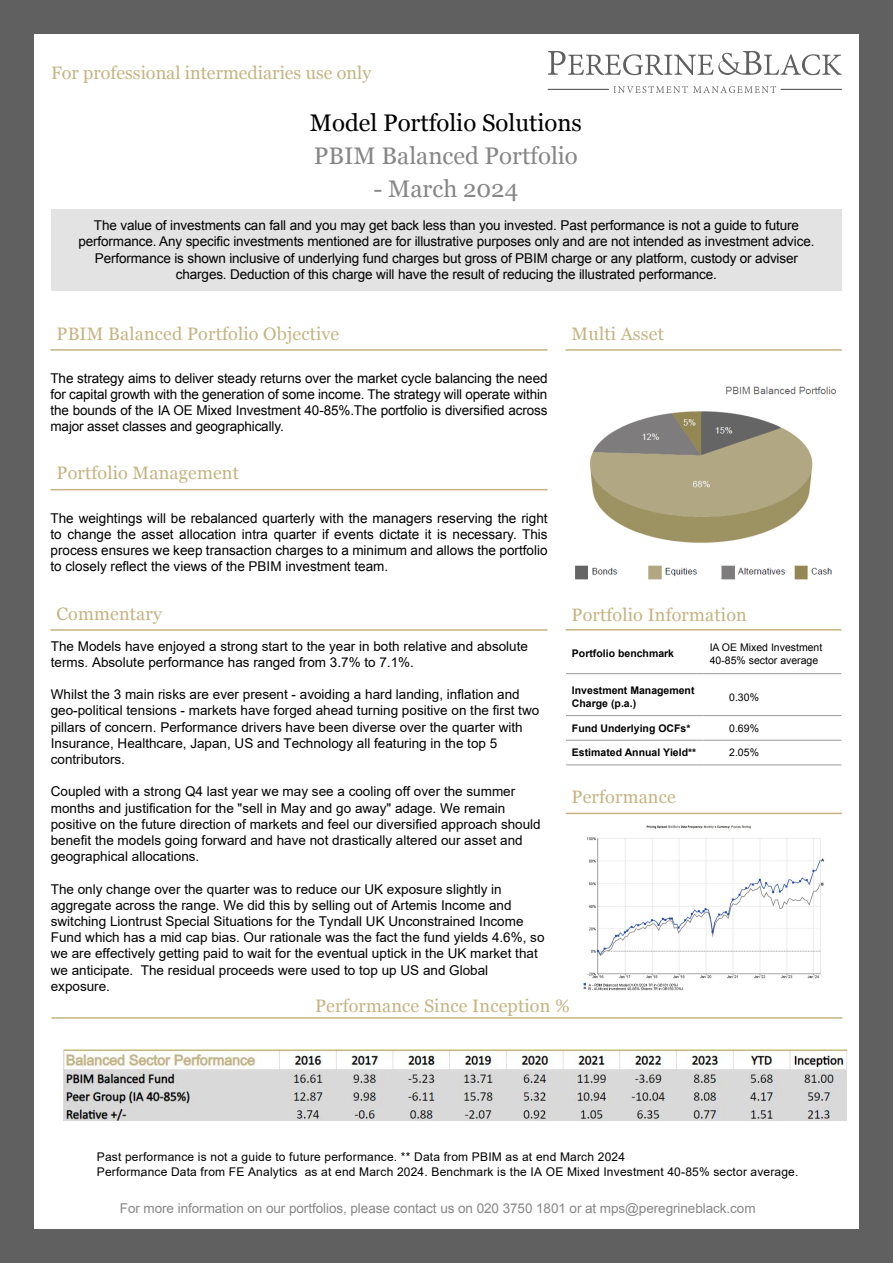
<style>
.page{position:relative;width:893px;height:1263px;background:#606060}
.page>*{position:absolute;margin:0;border:0;box-sizing:border-box;transform-origin:0 0}
.t1{font:24px "Georgia";color:#878787}
.t2{font:24px "Georgia";color:#000}
.t3{font:18px "Georgia";letter-spacing:.01em;color:#c5b482}
.t4{font:13.5px/16.2px "Arial";color:#000}
.t5{font:13.5px "Arial";letter-spacing:-.005em;color:#878787}
.t6{font:12px/14.4px "Arial";letter-spacing:.015em;color:#000}
.t7{font:700 10.5px/12.6px "Arial";color:#000}
.t8{font:10.5px/12.6px "Arial";color:#000}
.s1{font-style:inherit}
</style>
<div class="page">
<div style="left:34px;top:34px;width:825px;height:1195px;background:#fff"></div>
<hr style="left:566px;top:349px;width:276px;height:2px;background:#c5b482">
<hr style="left:51px;top:1017px;width:132px;height:2px;background:#c5b482">
<hr style="left:183px;top:1017px;width:110px;height:2px;background:#c5b482">
<hr style="left:293px;top:1017px;width:110px;height:2px;background:#c5b482">
<hr style="left:403px;top:1017px;width:110px;height:2px;background:#c5b482">
<hr style="left:513px;top:1017px;width:110px;height:2px;background:#c5b482">
<hr style="left:623px;top:1017px;width:110px;height:2px;background:#c5b482">
<hr style="left:733px;top:1017px;width:109px;height:2px;background:#c5b482">
<hr style="left:51px;top:349px;width:497px;height:2px;background:#c5b482">
<hr style="left:51px;top:489px;width:497px;height:1px;background:#c5b482">
<hr style="left:51px;top:629px;width:497px;height:2px;background:#c5b482">
<svg style="left:548px;top:51px;width:294px;height:24px"></svg>
<hr style="left:548px;top:89px;width:61px;height:1px;background:#606060">
<hr style="left:781px;top:89px;width:61px;height:1px;background:#606060">
<svg style="left:613px;top:86px;width:163px;height:7px"></svg>
<svg style="left:566px;top:630px;width:275px;height:110px"></svg>
<hr style="left:566px;top:673px;width:138px;height:1px;background:#9d9d9c">
<hr style="left:704px;top:673px;width:137px;height:1px;background:#9d9d9c">
<hr style="left:566px;top:715px;width:138px;height:1px;background:#9d9d9c">
<hr style="left:704px;top:715px;width:137px;height:1px;background:#9d9d9c">
<hr style="left:566px;top:740px;width:138px;height:1px;background:#9d9d9c">
<hr style="left:704px;top:740px;width:137px;height:1px;background:#9d9d9c">
<hr style="left:566px;top:764px;width:138px;height:1px;background:#9d9d9c">
<hr style="left:704px;top:764px;width:137px;height:1px;background:#9d9d9c">
<hr style="left:566px;top:629px;width:275px;height:1px;background:#c5b482">
<div style="left:51px;top:209px;width:790px;height:82px;background:#e3e3e3"></div>
<hr style="left:566px;top:813px;width:276px;height:1px;background:#c5b482">
<img style="left:590px;top:386px;width:247px;height:157px">
<img style="left:575px;top:565px;width:257px;height:15px">
<img style="left:63px;top:1049px;width:783px;height:71px">
<img style="left:583px;top:825px;width:241px;height:165px">
<h2 class="t3" style="left:51px;top:59px;width:322px">For professional intermediaries use only</h2>
<h1 class="t2" style="left:310px;top:105px;width:274px">Model Portfolio Solutions</h1>
<h1 class="t1" style="left:314px;top:138px;width:265px">PBIM Balanced Portfolio</h1>
<h1 class="t1" style="left:373px;top:171px;width:146px">- March 2024</h1>
<p class="t4" style="left:78px;top:217px;width:737px;text-align:center">The value of investments can fall and you may get back less than you invested. Past performance is not a guide to future performance. Any specific investments mentioned are for illustrative purposes only and are not intended as investment advice.<br>Performance is shown inclusive of underlying fund charges but gross of PBIM charge or any platform, custody or adviser charges. Deduction of this charge will have the result of reducing the illustrated performance.</p>
<h2 class="t3" style="left:57px;top:320px;width:284px">PBIM Balanced Portfolio Objective</h2>
<h2 class="t3" style="left:572px;top:320px;width:94px">Multi Asset</h2>
<p class="t4" style="left:51px;top:370px;width:498px;text-align:justify">The strategy aims to deliver steady returns over the market cycle balancing the need for capital growth with the generation of some income. The strategy will operate within the bounds of the IA OE Mixed Investment 40-85%.The portfolio is diversified across major asset classes and geographically.</p>
<h2 class="t3" style="left:57px;top:460px;width:184px">Portfolio Management</h2>
<p class="t4" style="left:51px;top:510px;width:499px;text-align:justify">The weightings will be rebalanced quarterly with the managers reserving the right to change the asset allocation intra quarter if events dictate it is necessary. This process ensures we keep transaction charges to a minimum and allows the portfolio to closely reflect the views of the PBIM investment team.</p>
<h2 class="t3" style="left:57px;top:600px;width:107px">Commentary</h2>
<h2 class="t3" style="left:572px;top:602px;width:177px">Portfolio Information</h2>
<p class="t4" style="left:51px;top:638px;width:479px">The Models have enjoyed a strong start to the year in both relative and absolute terms. Absolute performance has ranged from 3.7% to 7.1%.</p>
<p class="t4" style="left:51px;top:686px;width:490px">Whilst the 3 main risks are ever present - avoiding a hard landing, inflation and geo-political tensions - markets have forged ahead turning positive on the first two pillars of concern. Performance drivers have been diverse over the quarter with Insurance, Healthcare, Japan, US and Technology all featuring in the top 5 contributors.</p>
<p class="t4" style="left:51px;top:783px;width:491px">Coupled with a strong Q4 last year we may see a cooling off over the summer months and justification for the "sell in May and go away" adage. We remain positive on the future direction of markets and feel our diversified approach should benefit the models going forward and have not drastically altered our asset and geographical allocations.</p>
<p class="t4" style="left:51px;top:881px;width:495px">The only change over the quarter was to reduce our UK exposure slightly in aggregate across the range. We did this by selling out of Artemis Income and switching Liontrust Special Situations for the Tyndall UK Unconstrained Income Fund which has a mid cap bias. Our rationale was the fact the fund yields 4.6%, so we are effectively getting paid to wait for the eventual uptick in the UK market that we anticipate. The residual proceeds were used to top up US and Global exposure.</p>
<p class="t7" style="left:572px;top:648px;width:104px">Portfolio benchmark</p>
<p class="t8" style="left:710px;top:641px;width:114px">IA OE Mixed Investment<br>40-85% sector average</p>
<p class="t7" style="left:572px;top:685px;width:124px">Investment Management<br>Charge (p.a.)</p>
<p class="t8" style="left:729px;top:691px;width:31px">0.30%</p>
<p class="t7" style="left:572px;top:722px;width:120px">Fund Underlying OCFs*</p>
<p class="t8" style="left:729px;top:722px;width:31px">0.69%</p>
<p class="t7" style="left:572px;top:747px;width:126px">Estimated Annual Yield<span class="s1">**</span></p>
<p class="t8" style="left:729px;top:746px;width:31px">2.05%</p>
<h2 class="t3" style="left:572px;top:784px;width:106px">Performance</h2>
<h2 class="t3" style="left:315px;top:993px;width:256px">Performance Since Inception %</h2>
<p class="t6" style="left:97px;top:1150px;width:703px">Past performance is not a guide to future performance. ** Data from PBIM as at end March 2024<br>Performance Data from FE Analytics as at end March 2024. Benchmark is the IA OE Mixed Investment 40-85% sector average.</p>
<p class="t5" style="left:120px;top:1199px;width:637px">For more information on our portfolios, please contact us on 020 3750 1801 or at mps@peregrineblack.com</p>
</div>
